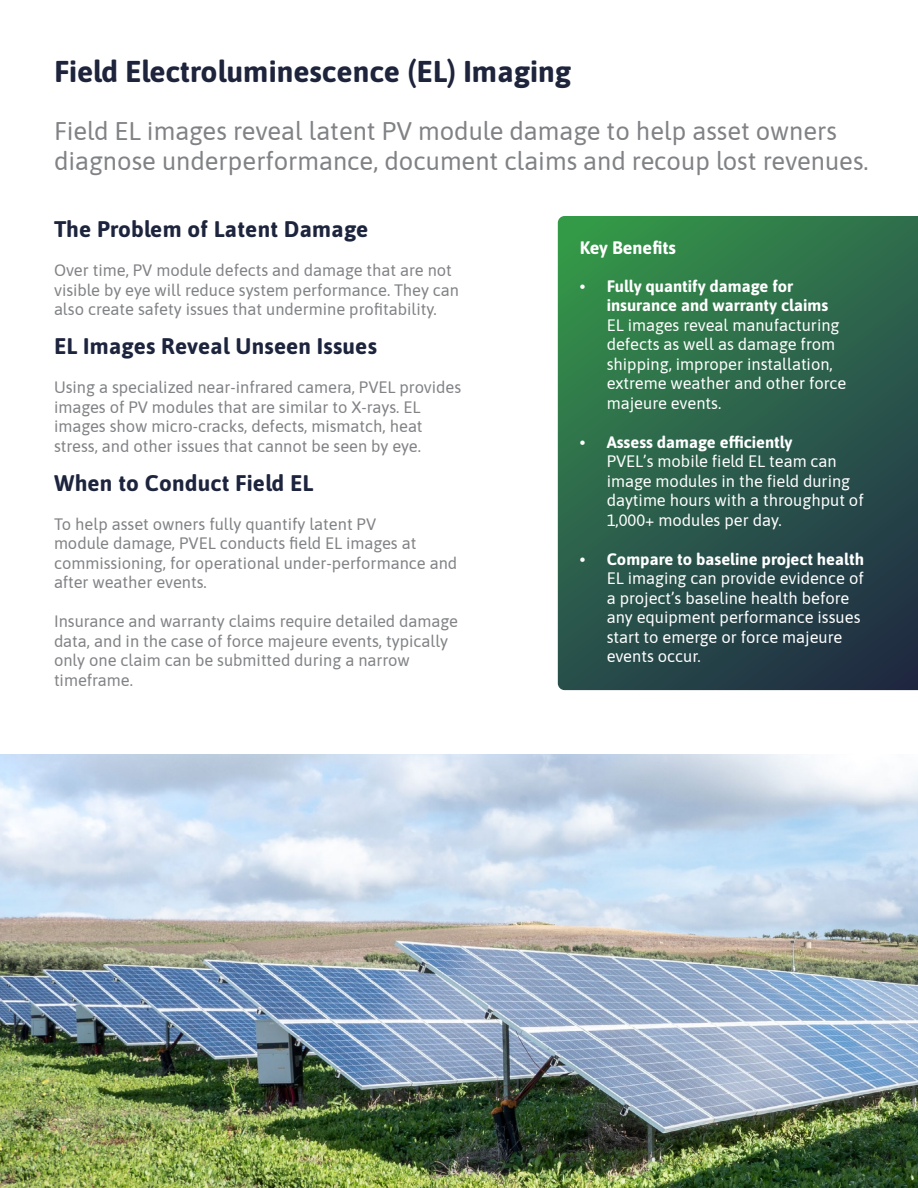
<style>
.page{position:relative;width:918px;height:1188px;background:#fff}
.page>*{position:absolute;margin:0;border:0;box-sizing:border-box;transform-origin:0 0}
.body{font:700 30px "Asap";color:#1d243c}
.t1{font:25.5px/30.6px "Asap";color:#808285}
.body-2{font:700 22.5px "Asap";letter-spacing:.01em;color:#1d243d}
.t2{font:700 18px "Asap";color:#fff}
.body-3{font:16.5px/19.5px "Asap";color:#808285}
.t3{font:16.5px/19.5px "Asap";color:#fff}
.s1{font-weight:700}
</style>
<div class="page">
<svg style="left:558px;top:216px;width:360px;height:474px;background:#2b5e49"></svg>
<img style="left:0;top:754px;width:918px;height:434px">
<p class="body" style="left:54px;top:50px;width:519px">Field Electroluminescence (EL) Imaging</p>
<p class="t1" style="left:54px;top:114px;width:816px">Field EL images reveal latent PV module damage to help asset owners diagnose underperformance, document claims and recoup lost revenues.</p>
<p class="body-2" style="left:54px;top:213px;width:316px">The Problem of Latent Damage</p>
<p class="body-3" style="left:54px;top:260px;width:407px">Over time, PV module defects and damage that are not visible by eye will reduce system performance. They can also create safety issues that undermine profitability.</p>
<p class="body-2" style="left:54px;top:330px;width:324px">EL Images Reveal Unseen Issues</p>
<p class="body-3" style="left:54px;top:377px;width:409px">Using a specialized near-infrared camera, PVEL provides images of PV modules that are similar to X-rays. EL images show micro-cracks, defects, mismatch, heat stress, and other issues that cannot be seen by eye.</p>
<p class="body-2" style="left:54px;top:467px;width:261px">When to Conduct Field EL</p>
<p class="body-3" style="left:54px;top:513px;width:405px">To help asset owners fully quantify latent PV<br>module damage, PVEL conducts field EL images at commissioning, for operational under-performance and after weather events.</p>
<p class="body-3" style="left:54px;top:611px;width:406px">Insurance and warranty claims require detailed damage data, and in the case of force majeure events, typically only one claim can be submitted during a narrow timeframe.</p>
<p class="t2" style="left:580px;top:235px;width:98px">Key Benefits</p>
<p class="t3" style="left:607px;top:275px;width:241px;text-indent:-27px"><span class="s1">• Fully quantify damage for insurance and warranty claims<br></span>EL images reveal manufacturing defects as well as damage from shipping, improper installation, extreme weather and other force majeure events.</p>
<p class="t3" style="left:607px;top:431px;width:258px;text-indent:-27px"><span class="s1">• Assess damage efficiently<br></span>PVEL’s mobile field EL team can image modules in the field during daytime hours with a throughput of<br>1,000+ modules per day.</p>
<p class="t3" style="left:607px;top:548px;width:259px;text-indent:-27px"><span class="s1">• Compare to baseline project health<br></span>EL imaging can provide evidence of a project’s baseline health before any equipment performance issues start to emerge or force majeure events occur.</p>
</div>
